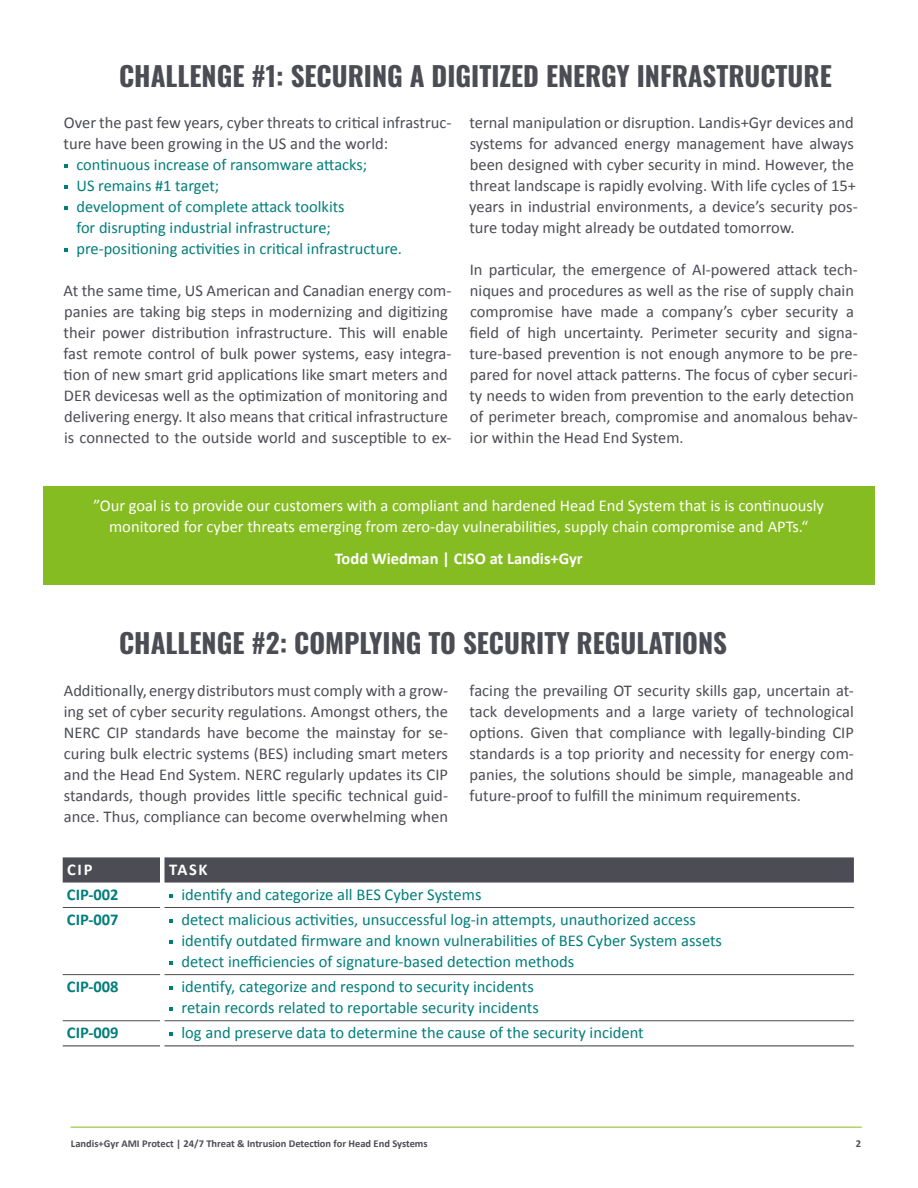
<style>
.page{position:relative;width:918px;height:1188px;background:#fff}
.page>*{position:absolute;margin:0;border:0;box-sizing:border-box;transform-origin:0 0}
.t1{font:27px "Oswald";color:#4c4d54}
.t2{font:16.5px/21px "Calibri";color:#4c4d54}
.t3{font:16.5px/21px "Calibri";color:#007e7b}
.t4{font:16.5px/21px "Calibri";color:#fff;text-align:center}
.t5{font:700 16.5px "Calibri";color:#fff}
.t6{font:700 16.5px "Calibri";color:#007e7b}
.t7{font:16.35px/21px "Calibri";color:#007e7b}
.t8{font:700 10.5px "Calibri";color:#4c4d54}
</style>
<div class="page">
<svg style="left:64px;top:164px;width:4px;height:4px"></svg>
<svg style="left:64px;top:185px;width:4px;height:4px"></svg>
<svg style="left:64px;top:206px;width:4px;height:4px"></svg>
<svg style="left:64px;top:248px;width:4px;height:4px"></svg>
<svg style="left:63px;top:857px;width:791px;height:26px;background:#52535a"></svg>
<hr style="left:164px;top:907px;width:690px;height:1px;background:#4c4d54">
<hr style="left:164px;top:974px;width:690px;height:1px;background:#4c4d54">
<hr style="left:164px;top:1021px;width:690px;height:1px;background:#4c4d54">
<hr style="left:164px;top:1045px;width:690px;height:1px;background:#4c4d54">
<hr style="left:63px;top:907px;width:97px;height:1px;background:#4c4d54">
<hr style="left:63px;top:974px;width:97px;height:1px;background:#4c4d54">
<hr style="left:63px;top:1021px;width:97px;height:1px;background:#4c4d54">
<hr style="left:63px;top:1045px;width:97px;height:1px;background:#4c4d54">
<svg style="left:169px;top:894px;width:4px;height:4px"></svg>
<svg style="left:169px;top:919px;width:4px;height:4px"></svg>
<svg style="left:169px;top:940px;width:4px;height:4px"></svg>
<svg style="left:169px;top:961px;width:4px;height:4px"></svg>
<svg style="left:169px;top:986px;width:4px;height:4px"></svg>
<svg style="left:169px;top:1007px;width:4px;height:4px"></svg>
<svg style="left:169px;top:1032px;width:4px;height:4px"></svg>
<div style="left:43px;top:486px;width:832px;height:99px;background:#85bc21"></div>
<hr style="left:71px;top:1127px;width:791px;height:1px;background:#85bc21">
<h1 class="t1" style="left:119px;top:52px;width:714px">CHALLENGE #1: SECURING A DIGITIZED ENERGY INFRASTRUCTURE</h1>
<p class="t2" style="left:64px;top:112px;width:389px">Over the past few years, cyber threats to critical infrastruc&shy;ture have been growing in the US and the world:</p>
<p class="t7" style="left:76px;top:154px;width:327px">continuous increase of ransomware attacks;<br>US remains #1 target;<br>development of complete attack toolkits<br>for disrupting industrial infrastructure; pre-positioning activities in critical infrastructure.</p>
<p class="t2" style="left:64px;top:280px;width:389px">At the same time, US American and Canadian energy com&shy;panies are taking big steps in modernizing and digitizing their power distribution infrastructure. This will enable fast remote control of bulk power systems, easy integra&shy;tion of new smart grid applications like smart meters and DER devicesas well as the optimization of monitoring and delivering energy. It also means that critical infrastructure is connected to the outside world and susceptible to ex-</p>
<p class="t2" style="left:469px;top:112px;width:390px">ternal manipulation or disruption. Landis+Gyr devices and systems for advanced energy management have always been designed with cyber security in mind. However, the threat landscape is rapidly evolving. With life cycles of 15+ years in industrial environments, a device’s security pos&shy;ture today might already be outdated tomorrow.</p>
<p class="t2" style="left:469px;top:259px;width:390px">In particular, the emergence of AI-powered attack tech&shy;niques and procedures as well as the rise of supply chain compromise have made a company’s cyber security a field of high uncertainty. Perimeter security and signa&shy;ture-based prevention is not enough anymore to be pre&shy;pared for novel attack patterns. The focus of cyber securi&shy;ty needs to widen from prevention to the early detection of perimeter breach, compromise and anomalous behav&shy;ior within the Head End System.</p>
<p class="t4" style="left:94px;top:495px;width:732px">”Our goal is to provide our customers with a compliant and hardened Head End System that is is continuously monitored for cyber threats emerging from zero-day vulnerabilities, supply chain compromise and APTs.“</p>
<p class="t5" style="left:335px;top:546px;width:249px">Todd Wiedman | CISO at Landis+Gyr</p>
<h1 class="t1" style="left:119px;top:619px;width:610px">CHALLENGE #2: COMPLYING TO SECURITY REGULATIONS</h1>
<p class="t2" style="left:64px;top:680px;width:386px;text-align:justify">Additionally, energy distributors must comply with a grow&shy;ing set of cyber security regulations. Amongst others, the NERC CIP standards have become the mainstay for se&shy;curing bulk electric systems (BES) including smart meters and the Head End System. NERC regularly updates its CIP standards, though provides little specific technical guid&shy;ance. Thus, compliance can become overwhelming when</p>
<p class="t2" style="left:470px;top:680px;width:386px;text-align:justify">facing the prevailing OT security skills gap, uncertain at&shy;tack developments and a large variety of technological options. Given that compliance with legally-binding CIP standards is a top priority and necessity for energy com&shy;panies, the solutions should be simple, manageable and future-proof to fulfill the minimum requirements.</p>
<p class="t5" style="left:67px;top:858px;width:27px">CIP</p>
<p class="t5" style="left:169px;top:858px;width:40px">TASK</p>
<p class="t6" style="left:67px;top:883px;width:53px">CIP-002</p>
<p class="t3" style="left:181px;top:883px;width:301px">identify and categorize all BES Cyber Systems</p>
<p class="t6" style="left:67px;top:908px;width:53px">CIP-007</p>
<p class="t3" style="left:181px;top:909px;width:542px">detect malicious activities, unsuccessful log-in attempts, unauthorized access identify outdated firmware and known vulnerabilities of BES Cyber System assets detect inefficiencies of signature-based detection methods</p>
<p class="t6" style="left:67px;top:975px;width:53px">CIP-008</p>
<p class="t3" style="left:181px;top:976px;width:359px">identify, categorize and respond to security incidents retain records related to reportable security incidents</p>
<p class="t6" style="left:67px;top:1021px;width:53px">CIP-009</p>
<p class="t3" style="left:181px;top:1022px;width:464px">log and preserve data to determine the cause of the security incident</p>
<p class="t8" style="left:71px;top:1137px;width:358px">Landis+Gyr AMI Protect | 24/7 Threat &amp; Intrusion Detection for Head End Systems</p>
<p class="t8" style="left:856px;top:1137px;width:7px">2</p>
</div>
